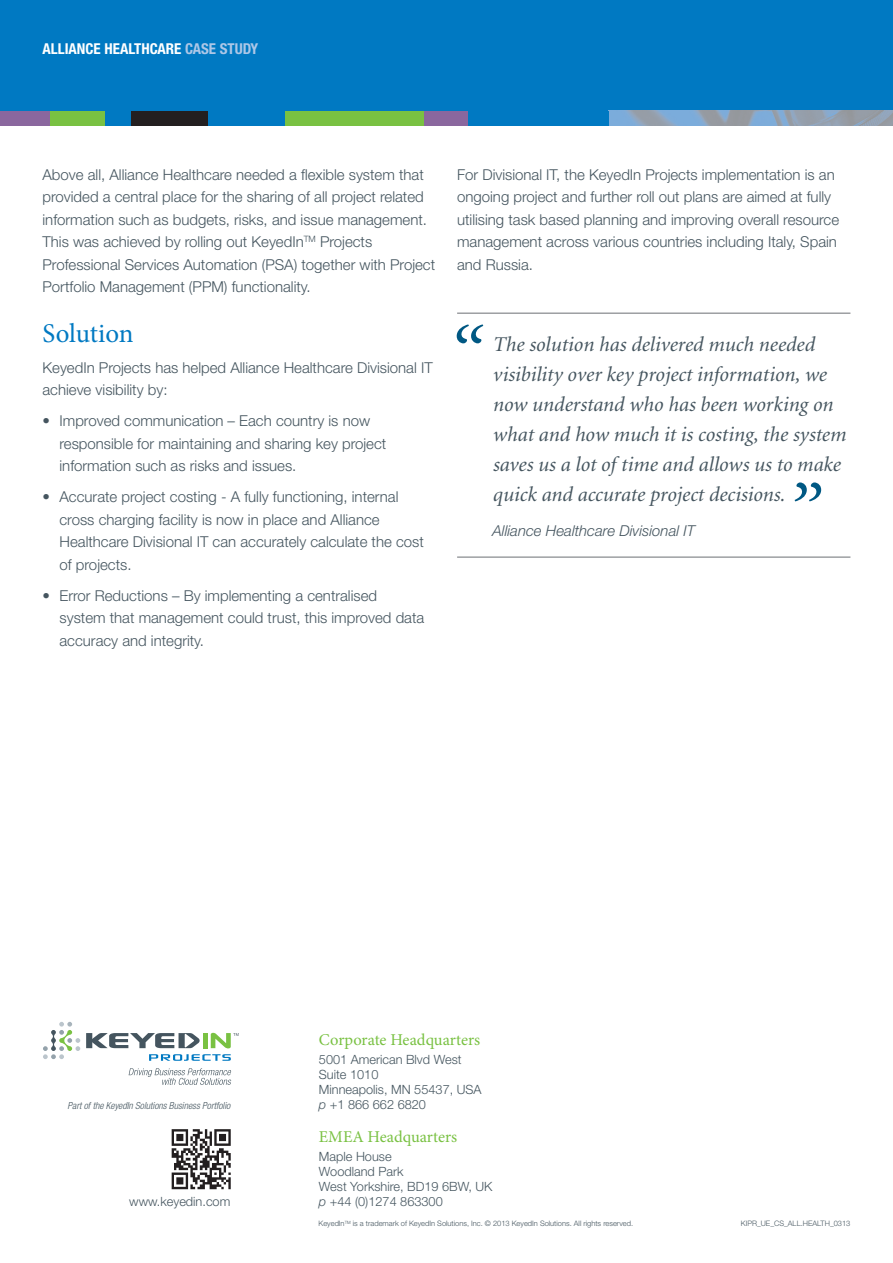
<style>
.page{position:relative;width:893px;height:1263px;background:#fff}
.page>*{position:absolute;margin:0;border:0;box-sizing:border-box;transform-origin:0 0}
.t1{font:italic 76.5px "Minion";color:#005883}
.t2{font:27px "Minion Pro";letter-spacing:-.005em;color:#0079c2}
.t3{font:italic 21px/30px "Minion";color:#45555f}
.t4{font:16.5px "Minion Pro";color:#79c142}
.t5{font:300 15px/22.5px "Helvetica Neue";color:#45555f}
.t6{font:italic 300 15px "Helvetica Neue";color:#45555f}
.t7{font:700 condensed 15px "Helvetica Neue";color:#fff}
.t8{font:300 12.75px/15px "Helvetica Neue";color:#45555f}
.t9{font:italic 300 condensed 9.75px "Helvetica Neue";color:#45555f}
.t10{font:300 7.5px "Helvetica Neue";color:#45555f}
.s1{color:#adc7e7}
.s2{font-style:italic}
</style>
<div class="page">
<div style="left:0;top:0;width:893px;height:111px;background:#0079c2"></div>
<img style="left:609px;top:111px;width:284px;height:14px">
<div style="left:48px;top:111px;width:561px;height:14px;background:#79c142"></div>
<div style="left:0;top:111px;width:50px;height:14px;background:#8a679e"></div>
<div style="left:106px;top:111px;width:28px;height:14px;background:#0079c2"></div>
<div style="left:132px;top:111px;width:76px;height:14px;background:#231f20"></div>
<div style="left:208px;top:111px;width:77px;height:14px;background:#0079c2"></div>
<div style="left:424px;top:111px;width:44px;height:14px;background:#8a679e"></div>
<div style="left:468px;top:111px;width:141px;height:14px;background:#0079c2"></div>
<hr style="left:457px;top:556px;width:393px;height:2px;background:#9d9fa2">
<hr style="left:457px;top:312px;width:393px;height:2px;background:#9d9fa2">
<img style="left:171px;top:1129px;width:60px;height:61px">
<hr style="left:203px;top:1033px;width:4px;height:15px;background:#79c142">
<svg style="left:43px;top:1022px;width:37px;height:37px"></svg>
<svg style="left:211px;top:1033px;width:28px;height:15px"></svg>
<svg style="left:86px;top:1033px;width:114px;height:15px"></svg>
<svg style="left:149px;top:1054px;width:82px;height:7px"></svg>
<svg style="left:129px;top:1068px;width:102px;height:17px"></svg>
<p class="t7" style="left:43px;top:40px;width:217px">ALLIANCE HEALTHCARE <span class="s1">CASE STUDY</span></p>
<p class="t5" style="left:43px;top:163px;width:394px">Above all, Alliance Healthcare needed a flexible system that provided a central place for the sharing of all project related information such as budgets, risks, and issue management.<br>This was achieved by rolling out KeyedIn<sup>TM</sup> Projects Professional Services Automation (PSA) together with Project Portfolio Management (PPM) functionality.</p>
<h2 class="t2" style="left:43px;top:315px;width:93px">Solution</h2>
<p class="t5" style="left:43px;top:356px;width:392px">KeyedIn Projects has helped Alliance Healthcare Divisional IT achieve visibility by:</p>
<p class="t5" style="left:60px;top:409px;width:328px;text-indent:-17px">• Improved communication – Each country is now responsible for maintaining and sharing key project information such as risks and issues.</p>
<p class="t5" style="left:60px;top:485px;width:366px;text-indent:-17px">• Accurate project costing - A fully functioning, internal cross charging facility is now in place and Alliance Healthcare Divisional IT can accurately calculate the cost of projects.</p>
<p class="t5" style="left:60px;top:584px;width:366px;text-indent:-17px">• Error Reductions – By implementing a centralised system that management could trust, this improved data accuracy and integrity.</p>
<p class="t5" style="left:457px;top:163px;width:384px">For Divisional IT, the KeyedIn Projects implementation is an ongoing project and further roll out plans are aimed at fully utilising task based planning and improving overall resource management across various countries including Italy, Spain and Russia.</p>
<h1 class="t1" style="left:446px;top:317px;width:35px">“</h1>
<p class="t3" style="left:492px;top:330px;width:355px">The solution has delivered much needed visibility over key project information, we now understand who has been working on what and how much it is costing, the system saves us a lot of time and allows us to make quick and accurate project decisions.</p>
<p class="t6" style="left:492px;top:522px;width:204px">Alliance Healthcare Divisional IT</p>
<h1 class="t1" style="left:785px;top:475px;width:35px">”</h1>
<p class="t9" style="left:68px;top:1100px;width:164px">Part of the KeyedIn Solutions Business Portfolio</p>
<p class="t8" style="left:129px;top:1193px;width:103px">www.keyedin.com</p>
<p class="t4" style="left:319px;top:1028px;width:163px">Corporate Headquarters</p>
<p class="t8" style="left:319px;top:1052px;width:164px">5001 American Blvd West<br>Suite 1010<br>Minneapolis, MN 55437, USA <span class="s2">p</span> +1 866 662 6820</p>
<p class="t4" style="left:319px;top:1125px;width:140px">EMEA Headquarters</p>
<p class="t8" style="left:319px;top:1149px;width:175px">Maple House<br>Woodland Park<br>West Yorkshire, BD19 6BW, UK <span class="s2">p</span> +44 (0)1274 863300</p>
<p class="t10" style="left:319px;top:1219px;width:316px">KeyedIn<sup>TM</sup> is a trademark of KeyedIn Solutions, Inc. © 2013 KeyedIn Solutions. All rights reserved.</p>
<p class="t10" style="left:741px;top:1219px;width:111px">KIPR_UE_CS_ALL.HEALTH_0313</p>
</div>
